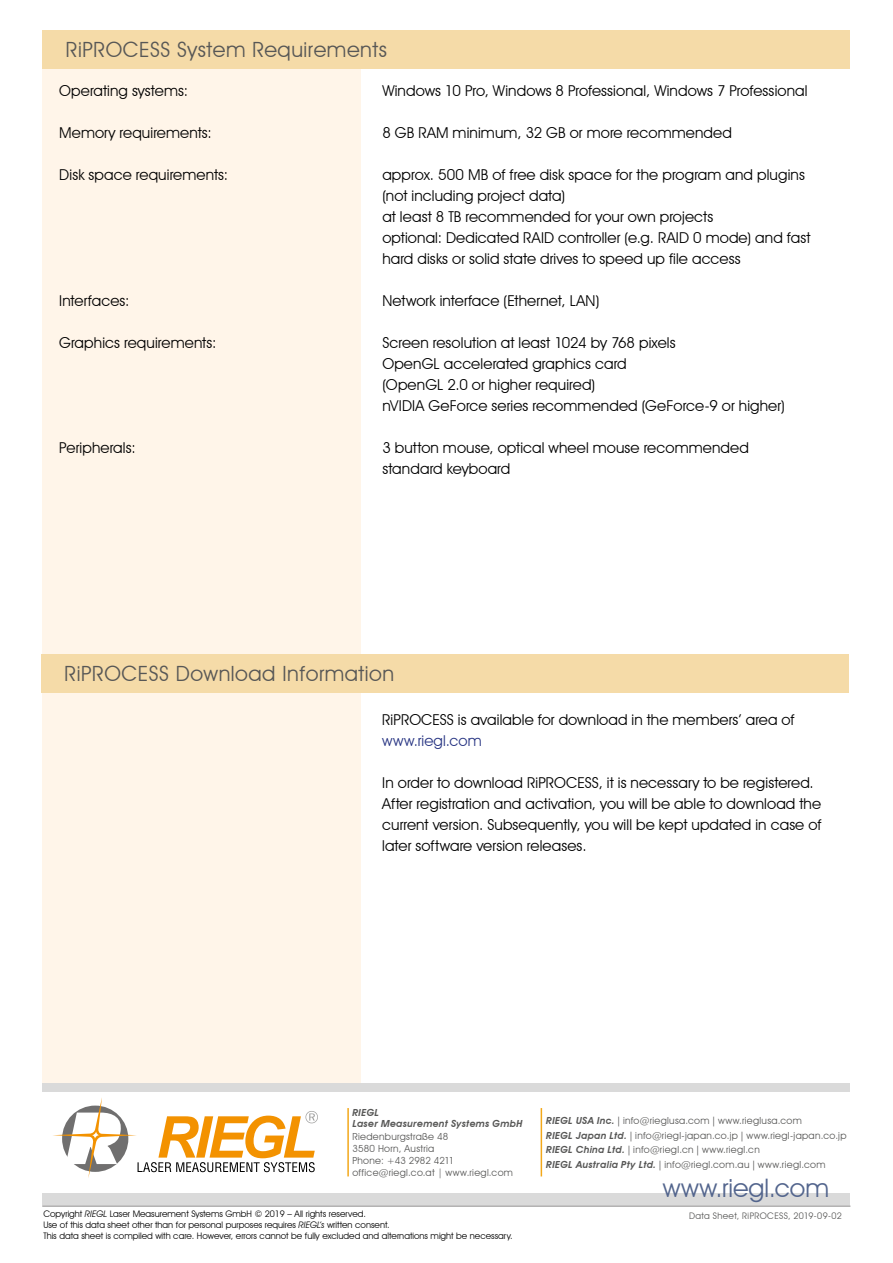
<style>
.page{position:relative;width:893px;height:1263px;background:#fff}
.page>*{position:absolute;margin:0;border:0;box-sizing:border-box;transform-origin:0 0}
.t1{font:25.5px "Avant Garde IT Cby BT";color:#53658d}
.t2{font:21px "Avant Garde IT Cby BT";letter-spacing:.025em;color:#575756}
.t3{font:15px/21px "Avant Garde IT Cby BT";letter-spacing:.01em;color:#000}
.t4{font:15px "Avant Garde IT Cby BT";letter-spacing:.01em;color:#283583}
.t5{font:9.75px/11.7px "Avant Garde IT Cby BT";letter-spacing:.03em;color:#575756}
.t6{font:italic 600 9.75px/10.5px "Avant Garde IT Cby BT";letter-spacing:.025em;color:#575756}
.t7{font:9px/10.8px "Avant Garde IT Cby BT";color:#000}
.t8{font:9px "Avant Garde IT Cby BT";letter-spacing:.035em;color:#575756}
.s1{font-style:italic}
.s2{font-weight:600;font-style:italic}
.s3{font-family:"Minion Pro"}
</style>
<div class="page">
<div style="left:43px;top:30px;width:318px;height:1053px;background:#fff5e9"></div>
<div style="left:43px;top:1194px;width:807px;height:13px;background:#dadada"></div>
<hr style="left:43px;top:1205px;width:807px;height:2px;background:#b3b2b2">
<div style="left:43px;top:30px;width:807px;height:38px;background:#f5dba8"></div>
<div style="left:41px;top:654px;width:808px;height:38px;background:#f5dba8"></div>
<div style="left:43px;top:1083px;width:807px;height:9px;background:#dadada"></div>
<svg style="left:53px;top:1098px;width:265px;height:80px"></svg>
<hr style="left:347px;top:1108px;width:2px;height:68px;background:#f3a81a">
<hr style="left:541px;top:1108px;width:1px;height:68px;background:#f3a81a">
<h2 class="t2" style="left:66px;top:37px;width:322px">RiPROCESS System Requirements</h2>
<p class="t3" style="left:59px;top:80px;width:130px">Operating systems:</p>
<p class="t3" style="left:382px;top:80px;width:427px">Windows 10 Pro, Windows 8 Professional, Windows 7 Professional</p>
<p class="t3" style="left:59px;top:122px;width:154px">Memory requirements:</p>
<p class="t3" style="left:382px;top:122px;width:351px">8 GB RAM minimum, 32 GB or more recommended</p>
<p class="t3" style="left:59px;top:164px;width:170px">Disk space requirements:</p>
<p class="t3" style="left:382px;top:164px;width:430px">approx. 500 MB of free disk space for the program and plugins (not including project data)<br>at least 8 TB recommended for your own projects<br>optional: Dedicated RAID controller (e.g. RAID 0 mode) and fast hard disks or solid state drives to speed up file access</p>
<p class="t3" style="left:59px;top:290px;width:72px">Interfaces:</p>
<p class="t3" style="left:382px;top:290px;width:219px">Network interface (Ethernet, LAN)</p>
<p class="t3" style="left:59px;top:332px;width:159px">Graphics requirements:</p>
<p class="t3" style="left:382px;top:332px;width:404px">Screen resolution at least 1024 by 768 pixels<br>OpenGL accelerated graphics card<br>(OpenGL 2.0 or higher required)<br>nVIDIA GeForce series recommended (GeForce-9 or higher)</p>
<p class="t3" style="left:59px;top:437px;width:78px">Peripherals:</p>
<p class="t3" style="left:382px;top:437px;width:368px">3 button mouse, optical wheel mouse recommended standard keyboard</p>
<h2 class="t2" style="left:64px;top:661px;width:331px">RiPROCESS Download Information</h2>
<p class="t3" style="left:382px;top:709px;width:414px">RiPROCESS is available for download in the members’ area of</p>
<p class="t4" style="left:382px;top:731px;width:101px">www.riegl.com</p>
<p class="t3" style="left:382px;top:772px;width:441px">In order to download RiPROCESS, it is necessary to be registered.<br>After registration and activation, you will be able to download the current version. Subsequently, you will be kept updated in case of later software version releases.</p>
<p class="t6" style="left:352px;top:1107px;width:172px">RIEGL<br>Laser Measurement Systems GmbH</p>
<p class="t5" style="left:352px;top:1131px;width:162px">Riedenburgstraße 48<br>3580 Horn, Austria<br>Phone: +43 2982 4211 office@riegl.co.at | www.riegl.com</p>
<p class="t7" style="left:43px;top:1208px;width:471px">Copyright <span class="s1">RIEGL</span> Laser Measurement Systems GmbH © 2019 – All rights reserved.<br>Use of this data sheet other than for personal purposes requires <span class="s1">RIEGL’s</span> written consent.<br>This data sheet is compiled with care. However, errors cannot be fully excluded and alternations might be necessary.</p>
<p class="t5" style="left:546px;top:1113px;width:302px;line-height:14.7px"><span class="s2">RIEGL USA Inc.</span> <span class="s3">|</span> info@rieglusa.com <span class="s3">|</span> www.rieglusa.com<br><span class="s2">RIEGL Japan Ltd.</span> <span class="s3">|</span> info@riegl-japan.co.jp <span class="s3">|</span> www.riegl-japan.co.jp <span class="s2">RIEGL China Ltd.</span> <span class="s3">|</span> info@riegl.cn <span class="s3">|</span> www.riegl.cn<br><span class="s2">RIEGL Australia Pty Ltd.</span> <span class="s3">|</span> info@riegl.com.au <span class="s3">|</span> www.riegl.com</p>
<h1 class="t1" style="left:663px;top:1172px;width:168px">www.riegl.com</h1>
<p class="t8" style="left:689px;top:1211px;width:154px">Data Sheet, RiPROCESS, 2019-09-02</p>
</div>
